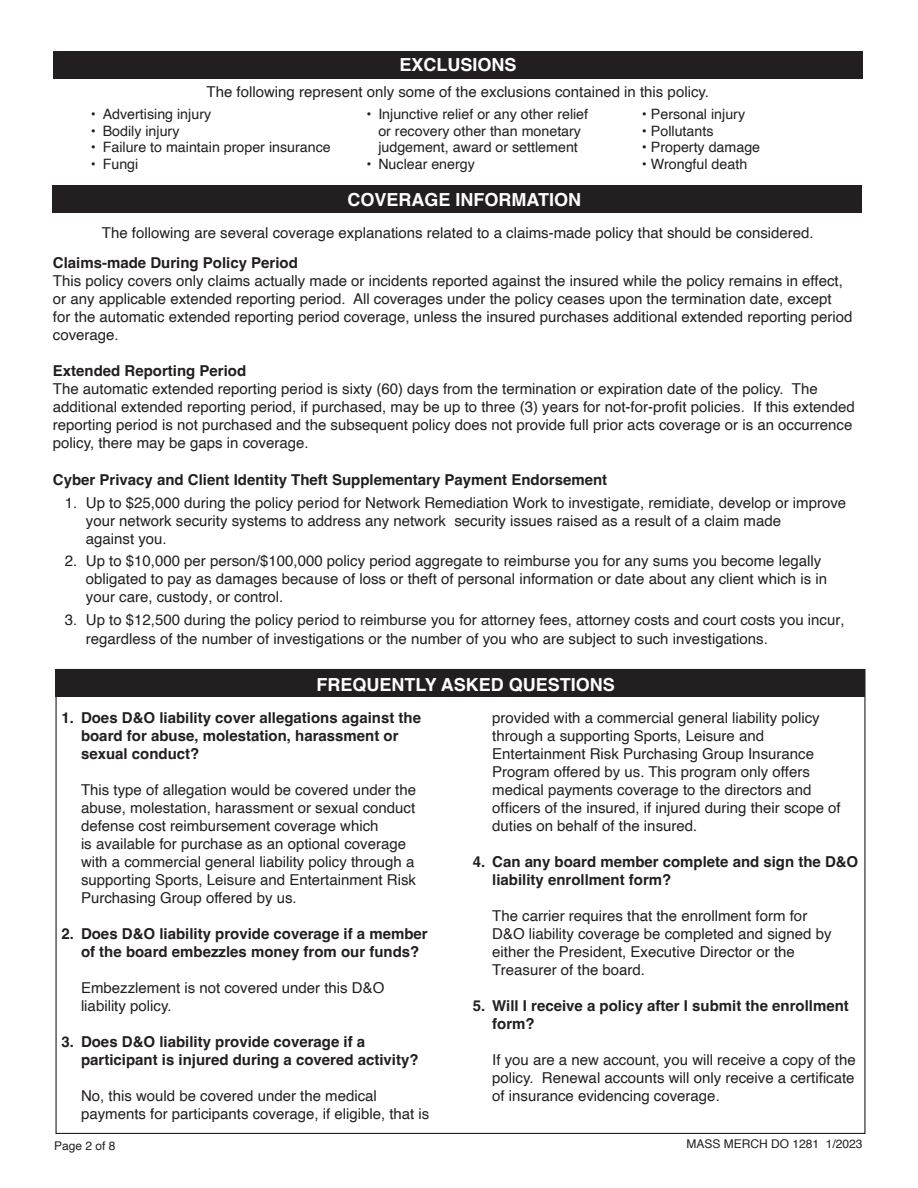
<style>
.page{position:relative;width:918px;height:1188px;background:#fff}
.page>*{position:absolute;margin:0;border:0;box-sizing:border-box;transform-origin:0 0}
.t1{font:700 18px "Helvetica";color:#fff}
.t2{font:15px/18px "Helvetica";color:#231f20}
.t3{font:700 15px/18px "Helvetica";color:#231f20}
.t4{font:14.25px/16.5px "Helvetica";color:#231f20;text-align:center}
.t5{font:12px "Helvetica";color:#231f20}
</style>
<div class="page">
<div style="left:53px;top:51px;width:810px;height:27px;background:#231f20"></div>
<div style="left:52px;top:185px;width:810px;height:27px;background:#231f20"></div>
<div style="left:56px;top:669px;width:810px;height:27px;background:#231f20"></div>
<p class="t1" style="left:399px;top:54px;width:119px">EXCLUSIONS</p>
<p class="t2" style="left:207px;top:83px;width:504px">The following represent only some of the exclusions contained in this policy.</p>
<p class="t4" style="left:91px;top:106px;width:122px">• Advertising injury</p>
<p class="t4" style="left:91px;top:123px;width:90px">• Bodily injury</p>
<p class="t4" style="left:91px;top:139px;width:242px">• Failure to maintain proper insurance</p>
<p class="t4" style="left:91px;top:156px;width:49px">• Fungi</p>
<p class="t4" style="left:366px;top:106px;width:223px">• Injunctive relief or any other relief or recovery other than monetary judgement, award or settlement</p>
<p class="t4" style="left:366px;top:156px;width:110px">• Nuclear energy</p>
<p class="t4" style="left:642px;top:106px;width:105px">• Personal injury</p>
<p class="t4" style="left:642px;top:123px;width:73px">• Pollutants</p>
<p class="t4" style="left:642px;top:139px;width:120px">• Property damage</p>
<p class="t4" style="left:642px;top:156px;width:107px">• Wrongful death</p>
<p class="t1" style="left:347px;top:188px;width:235px">COVERAGE INFORMATION</p>
<p class="t2" style="left:102px;top:224px;width:713px">The following are several coverage explanations related to a claims-made policy that should be considered.</p>
<p class="t3" style="left:53px;top:255px;width:247px">Claims-made During Policy Period</p>
<p class="t2" style="left:53px;top:272px;width:801px">This policy covers only claims actually made or incidents reported against the insured while the policy remains in effect, or any applicable extended reporting period. All coverages under the policy ceases upon the termination date, except for the automatic extended reporting period coverage, unless the insured purchases additional extended reporting period coverage.</p>
<p class="t3" style="left:53px;top:363px;width:195px">Extended Reporting Period</p>
<p class="t2" style="left:53px;top:380px;width:804px">The automatic extended reporting period is sixty (60) days from the termination or expiration date of the policy. The additional extended reporting period, if purchased, may be up to three (3) years for not-for-profit policies. If this extended reporting period is not purchased and the subsequent policy does not provide full prior acts coverage or is an occurrence policy, there may be gaps in coverage.</p>
<p class="t3" style="left:53px;top:472px;width:556px">Cyber Privacy and Client Identity Theft Supplementary Payment Endorsement</p>
<p class="t2" style="left:86px;top:494px;width:762px;text-indent:-21px">1. Up to $25,000 during the policy period for Network Remediation Work to investigate, remidiate, develop or improve your network security systems to address any network security issues raised as a result of a claim made<br>against you.</p>
<p class="t2" style="left:86px;top:552px;width:743px;text-indent:-21px">2. Up to $10,000 per person/$100,000 policy period aggregate to reimburse you for any sums you become legally obligated to pay as damages because of loss or theft of personal information or date about any client which is in your care, custody, or control.</p>
<p class="t2" style="left:86px;top:610px;width:760px;line-height:19.5px;text-indent:-21px">3. Up to $12,500 during the policy period to reimburse you for attorney fees, attorney costs and court costs you incur, regardless of the number of investigations or the number of you who are subject to such investigations.</p>
<p class="t1" style="left:317px;top:674px;width:300px">FREQUENTLY ASKED QUESTIONS</p>
<p class="t3" style="left:81px;top:711px;width:342px;text-indent:-20px">1. Does D&amp;O liability cover allegations against the board for abuse, molestation, harassment or sexual conduct?</p>
<p class="t2" style="left:81px;top:782px;width:337px">This type of allegation would be covered under the abuse, molestation, harassment or sexual conduct defense cost reimbursement coverage which<br>is available for purchase as an optional coverage with a commercial general liability policy through a supporting Sports, Leisure and Entertainment Risk Purchasing Group offered by us.</p>
<p class="t3" style="left:81px;top:927px;width:348px;text-indent:-20px">2. Does D&amp;O liability provide coverage if a member of the board embezzles money from our funds?</p>
<p class="t2" style="left:81px;top:980px;width:305px">Embezzlement is not covered under this D&amp;O liability policy.</p>
<p class="t3" style="left:81px;top:1035px;width:339px;text-indent:-20px">3. Does D&amp;O liability provide coverage if a participant is injured during a covered activity?</p>
<p class="t2" style="left:81px;top:1088px;width:350px">No, this would be covered under the medical payments for participants coverage, if eligible, that is</p>
<p class="t5" style="left:54px;top:1137px;width:63px">Page 2 of 8</p>
<p class="t2" style="left:492px;top:710px;width:350px">provided with a commercial general liability policy through a supporting Sports, Leisure and Entertainment Risk Purchasing Group Insurance Program offered by us. This program only offers medical payments coverage to the directors and officers of the insured, if injured during their scope of duties on behalf of the insured.</p>
<p class="t3" style="left:492px;top:855px;width:368px;text-indent:-20px">4. Can any board member complete and sign the D&amp;O liability enrollment form?</p>
<p class="t2" style="left:492px;top:908px;width:341px">The carrier requires that the enrollment form for D&amp;O liability coverage be completed and signed by either the President, Executive Director or the Treasurer of the board.</p>
<p class="t3" style="left:492px;top:999px;width:358px;text-indent:-20px">5. Will I receive a policy after I submit the enrollment form?</p>
<p class="t2" style="left:492px;top:1052px;width:365px;text-align:justify">If you are a new account, you will receive a copy of the policy. Renewal accounts will only receive a certificate of insurance evidencing coverage.</p>
<p class="t5" style="left:686px;top:1135px;width:178px">MASS MERCH DO 1281 1/2023</p>
</div>
